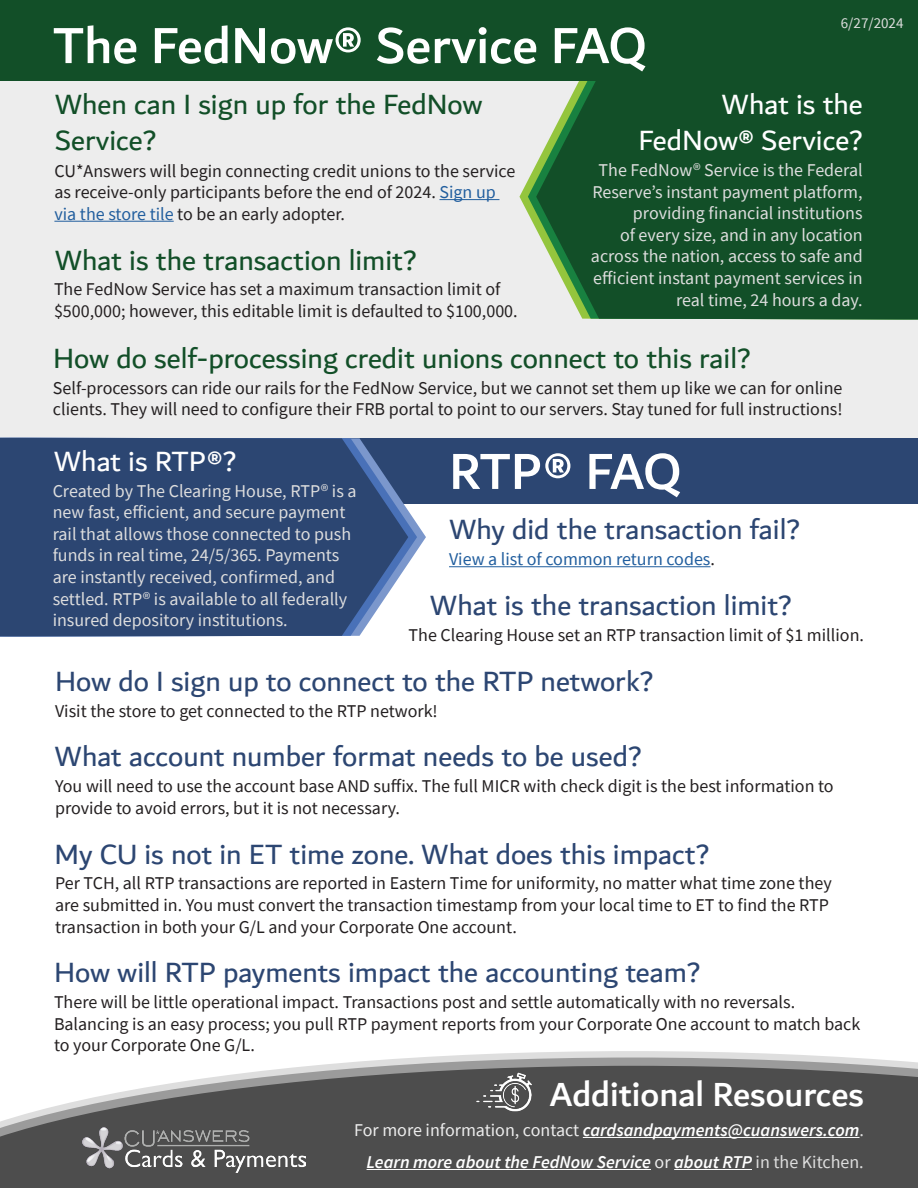
<style>
.page{position:relative;width:918px;height:1188px;background:#fff}
.page>*{position:absolute;margin:0;border:0;box-sizing:border-box;transform-origin:0 0}
.t1{font:500 54px "Dubai";color:#fff}
.heading{font:500 36px "Dubai";color:#fff}
.Heading{font:30px "Dubai";color:#2c4672}
.Heading-2{font:30px/36px "Dubai";color:#124f28}
.Heading-3{font:30px "Dubai";color:#fff}
.t2{font:18px/21.6px "Source Sans Pro";color:#231f20}
.t3{font:18px/21.6px "Source Sans Pro";color:#dedede;text-align:right}
.t4{font:italic 600 18px "Source Sans Pro";color:#fff}
.t5{font:18px "Source Sans Pro";color:#215e9e}
.date{font:15px "Source Sans Pro";color:#dedede}
.s1{color:#215e9e}
.s2{color:#231f20}
.s3{font-weight:400;font-style:normal;color:#ededed}
.s4{font-weight:400;font-style:normal;color:#dedede}
</style>
<div class="page">
<div style="left:0;top:0;width:918px;height:438px;background:#ededed"></div>
<svg style="left:414px;top:1051px;width:438px;height:7px;fill:#dedede"></svg>
<svg style="left:312px;top:1058px;width:606px;height:8px;background:#bababa"></svg>
<svg style="left:0;top:1066px;width:918px;height:122px;background:#606060"></svg>
<svg style="left:536px;top:81px;width:382px;height:238px;background:#1e5931"></svg>
<div style="left:0;top:0;width:918px;height:81px;background:#124f28"></div>
<div style="left:0;top:438px;width:918px;height:65px;background:#2c4672"></div>
<svg style="left:408px;top:503px;width:9px;height:61px"></svg>
<div style="left:0;top:438px;width:408px;height:198px;background:#2c4672"></div>
<img style="left:474px;top:1070px;width:64px;height:44px">
<img style="left:83px;top:1128px;width:222px;height:44px">
<hr style="left:583px;top:1137px;width:277px;height:1px;background:#fff">
<hr style="left:440px;top:199px;width:59px;height:1px;background:#215e9e">
<hr style="left:54px;top:221px;width:120px;height:1px;background:#215e9e">
<hr style="left:367px;top:1169px;width:284px;height:1px;background:#fff">
<hr style="left:674px;top:1169px;width:78px;height:1px;background:#fff">
<hr style="left:449px;top:566px;width:262px;height:1px;background:#215e9e">
<p class="t1" style="left:53px;top:13px;width:595px">The FedNow® Service FAQ</p>
<p class="date" style="left:841px;top:13px;width:64px">6/27/2024</p>
<p class="Heading-3" style="left:722px;top:86px;width:143px">What is the</p>
<p class="Heading-3" style="left:639px;top:122px;width:226px">FedNow® Service?</p>
<p class="t3" style="left:591px;top:159px;width:273px">The FedNow® Service is the Federal Reserve’s instant payment platform, providing financial institutions<br>of every size, and in any location across the nation, access to safe and efficient instant payment services in real time, 24 hours a day.</p>
<p class="Heading-2" style="left:53px;top:340px;width:699px">How do self-processing credit unions connect to this rail?</p>
<p class="t2" style="left:53px;top:377px;width:791px">Self-processors can ride our rails for the FedNow Service, but we cannot set them up like we can for online clients. They will need to configure their FRB portal to point to our servers. Stay tuned for full instructions!</p>
<p class="Heading-2" style="left:55px;top:86px;width:429px">When can I sign up for the FedNow<br>Service?</p>
<p class="t2" style="left:54px;top:160px;width:462px">CU*Answers will begin connecting credit unions to the service as receive-only participants before the end of 2024. <span class="s1">Sign up via the store tile</span> to be an early adopter.</p>
<p class="Heading-2" style="left:55px;top:241px;width:363px">What is the transaction limit?</p>
<p class="t2" style="left:54px;top:279px;width:465px">The FedNow Service has set a maximum transaction limit of $500,000; however, this editable limit is defaulted to $100,000.</p>
<p class="Heading-3" style="left:54px;top:443px;width:184px">What is RTP®?</p>
<p class="t3" style="left:53px;top:480px;width:305px;text-align:left">Created by The Clearing House, RTP® is a new fast, efficient, and secure payment rail that allows those connected to push funds in real time, 24/5/365. Payments are instantly received, confirmed, and settled. RTP® is available to all federally insured depository institutions.</p>
<p class="Heading" style="left:55px;top:663px;width:600px">How do I sign up to connect to the RTP network?</p>
<p class="t2" style="left:55px;top:700px;width:384px">Visit the store to get connected to the RTP network!</p>
<p class="t1" style="left:449px;top:439px;width:234px">RTP® FAQ</p>
<p class="Heading" style="left:449px;top:511px;width:353px">Why did the transaction fail?</p>
<p class="t5" style="left:449px;top:548px;width:267px">View a list of common return codes<span class="s2">.</span></p>
<p class="Heading" style="left:430px;top:587px;width:363px">What is the transaction limit?</p>
<p class="t2" style="left:409px;top:624px;width:457px">The Clearing House set an RTP transaction limit of $1 million.</p>
<p class="Heading" style="left:55px;top:739px;width:589px">What account number format needs to be used?</p>
<p class="t2" style="left:55px;top:775px;width:780px">You will need to use the account base AND suffix. The full MICR with check digit is the best information to provide to avoid errors, but it is not necessary.</p>
<p class="Heading" style="left:55px;top:836px;width:656px">My CU is not in ET time zone. What does this impact?</p>
<p class="t2" style="left:55px;top:873px;width:778px">Per TCH, all RTP transactions are reported in Eastern Time for uniformity, no matter what time zone they are submitted in. You must convert the transaction timestamp from your local time to ET to find the RTP transaction in both your G/L and your Corporate One account.</p>
<p class="Heading" style="left:54px;top:955px;width:648px">How will RTP payments impact the accounting team?</p>
<p class="t2" style="left:54px;top:991px;width:808px">There will be little operational impact. Transactions post and settle automatically with no reversals.<br>Balancing is an easy process; you pull RTP payment reports from your Corporate One account to match back to your Corporate One G/L.</p>
<p class="heading" style="left:549px;top:1072px;width:316px">Additional Resources</p>
<p class="t4" style="left:354px;top:1118px;width:511px"><span class="s3">For more information, contact</span> cardsandpayments@cuanswers.com<span class="s4">.</span></p>
<p class="t4" style="left:367px;top:1150px;width:499px">Learn more about the FedNow Service <span class="s3">or</span> about RTP <span class="s4">in the Kitchen.</span></p>
</div>
